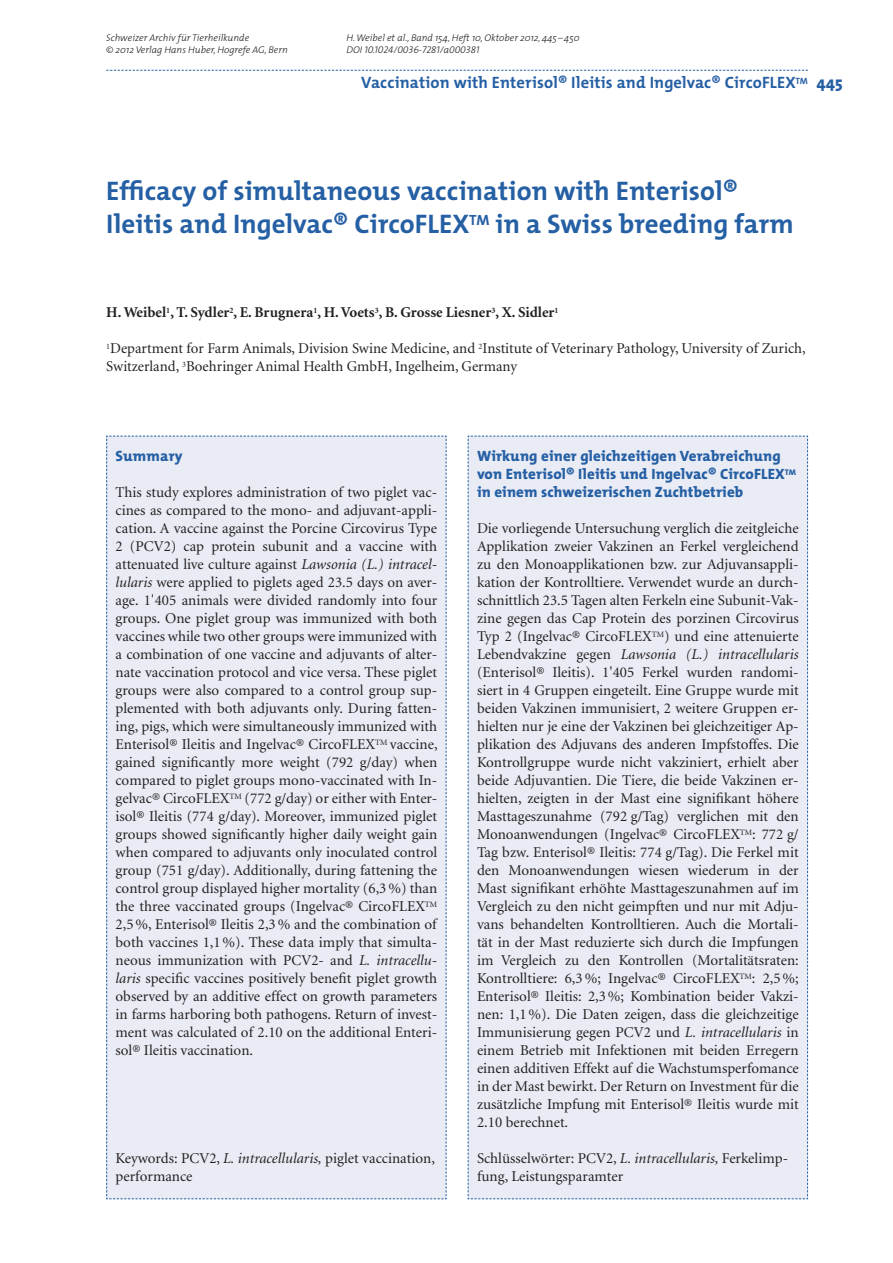
<style>
.page{position:relative;width:893px;height:1263px;background:#fff}
.page>*{position:absolute;margin:0;border:0;box-sizing:border-box;transform-origin:0 0}
.t1{font:700 27px/33px "The Mix";letter-spacing:.005em;color:#255fa4}
.t2{font:700 16.5px "The Mix";letter-spacing:.01em;color:#255fa4}
.t3{font:800 16.5px "The Mix";color:#255fa4}
.t4{font:15px/18px "Minion";color:#231f20}
.t5{font:800 15px/18px "The Mix";letter-spacing:.01em;color:#255fa4}
.t6{font:700 15px "Minion";color:#231f20}
.t7{font:italic 300 9.75px/12px "The Mix";color:#231f20}
.t8{font:italic 9.75px "The Mix Light Caps";color:#231f20}
.t9{font:700 9.15px "The Mix";color:#255fa4}
.s1{font-family:"The Mix";font-weight:300}
.s2{font-style:italic}
.s3{font-family:"Univers LT";font-stretch:condensed}
</style>
<div class="page">
<svg style="left:106px;top:70px;width:702px;height:1px"></svg>
<div style="left:106px;top:435px;width:341px;height:764px;background:#eaecf5"></div>
<div style="left:467px;top:435px;width:341px;height:764px;background:#eaecf5"></div>
<p class="t7" style="left:106px;top:33px;width:183px">Schweizer Archiv für Tierheilkunde<br>© 2012 Verlag Hans Huber, Hogrefe AG, Bern</p>
<p class="t7" style="left:347px;top:33px;width:235px">H. Weibel et al., Band 154, Heft 10, Oktober 2012, 445 – 450</p>
<p class="t8" style="left:347px;top:44px;width:134px"><span class="s1">DOI</span> 10.1024/0036-7281/<span class="s1">a</span>000381</p>
<p class="t2" style="left:361px;top:76px;width:436px">Vaccination with Enterisol® Ileitis and Ingelvac® CircoFLEX</p>
<p class="t3" style="left:816px;top:76px;width:28px">445</p>
<p class="t9" style="left:796px;top:77px;width:14px">TM</p>
<h1 class="t1" style="left:106px;top:177px;width:689px">Efficacy of simultaneous vaccination with Enterisol®<br>Ileitis and Ingelvac® CircoFLEX<sup>TM</sup> in a Swiss breeding farm</h1>
<p class="t6" style="left:106px;top:306px;width:454px">H. Weibel<sup>1</sup>, T. Sydler<sup>2</sup>, E. Brugnera<sup>1</sup>, H. Voets<sup>3</sup>, B. Grosse Liesner<sup>3</sup>, X. Sidler<sup>1</sup></p>
<p class="t4" style="left:106px;top:341px;width:701px"><sup>1</sup>Department for Farm Animals, Division Swine Medicine, and <sup>2</sup>Institute of Veterinary Pathology, University of Zurich,<br>Switzerland, <sup>3</sup>Boehringer Animal Health GmbH, Ingelheim, Germany</p>
<p class="t5" style="left:116px;top:448px;width:68px">Summary</p>
<p class="t4" style="left:116px;top:485px;width:324px;text-align:justify">This study explores administration of two piglet vac&shy;cines as compared to the mono- and adjuvant-appli&shy;cation. A vaccine against the Porcine Circovirus Type 2 (PCV2) cap protein subunit and a vaccine with attenuated live culture against <span class="s2">Lawsonia (L.) intracel&shy;lularis</span> were applied to piglets aged 23.5 days on aver&shy;age. 1<span class="s3">'</span>405 animals were divided randomly into four groups. One piglet group was immunized with both vaccines while two other groups were immunized with a combination of one vaccine and adjuvants of alter&shy;nate vaccination protocol and vice versa. These piglet groups were also compared to a control group sup&shy;plemented with both adjuvants only. During fatten&shy;ing, pigs, which were simultaneously immunized with Enterisol® Ileitis and Ingelvac® CircoFLEX<sup>TM</sup> vaccine, gained significantly more weight (792 g/day) when compared to piglet groups mono-vaccinated with In&shy;gelvac® CircoFLEX<sup>TM</sup> (772 g/day) or either with Enter&shy;isol® Ileitis (774 g/day). Moreover, immunized piglet groups showed significantly higher daily weight gain when compared to adjuvants only inoculated control group (751 g/day). Additionally, during fattening the control group displayed higher mortality (6,3 %) than the three vaccinated groups (Ingelvac® CircoFLEX<sup>TM </sup>2,5 %, Enterisol® Ileitis 2,3 % and the combination of both vaccines 1,1 %). These data imply that simulta&shy;neous immunization with PCV2- and <span class="s2">L. intracellu&shy;laris</span> specific vaccines positively benefit piglet growth observed by an additive effect on growth parameters in farms harboring both pathogens. Return of invest&shy;ment was calculated of 2.10 on the additional Enteri&shy;sol® Ileitis vaccination.</p>
<p class="t4" style="left:116px;top:1151px;width:321px">Keywords: PCV2, <span class="s2">L. intracellularis,</span> piglet vaccination, performance</p>
<p class="t5" style="left:477px;top:448px;width:320px">Wirkung einer gleichzeitigen Verabreichung von Enterisol® Ileitis und Ingelvac® CircoFLEX<sup>TM </sup>in einem schweizerischen Zuchtbetrieb</p>
<p class="t4" style="left:477px;top:521px;width:323px;text-align:justify">Die vorliegende Untersuchung verglich die zeitgleiche Applikation zweier Vakzinen an Ferkel vergleichend zu den Monoapplikationen bzw. zur Adjuvansappli&shy;kation der Kontrolltiere. Verwendet wurde an durch&shy;schnittlich 23.5 Tagen alten Ferkeln eine Subunit-Vak&shy;zine gegen das Cap Protein des porzinen Circovirus Typ 2 (Ingelvac® CircoFLEX<sup>TM</sup>) und eine attenuierte Lebendvakzine gegen <span class="s2">Lawsonia (L.) intracellularis </span>(Enterisol® Ileitis). 1'405 Ferkel wurden randomi&shy;siert in 4 Gruppen eingeteilt. Eine Gruppe wurde mit beiden Vakzinen immunisiert, 2 weitere Gruppen er&shy;hielten nur je eine der Vakzinen bei gleichzeitiger Ap&shy;plikation des Adjuvans des anderen Impfstoffes. Die Kontrollgruppe wurde nicht vakziniert, erhielt aber beide Adjuvantien. Die Tiere, die beide Vakzinen er&shy;hielten, zeigten in der Mast eine signifikant höhere Masttageszunahme (792 g/Tag) verglichen mit den Monoanwendungen (Ingelvac® CircoFLEX<sup>TM</sup>: 772 g/ Tag bzw. Enterisol® Ileitis: 774 g/Tag). Die Ferkel mit den Monoanwendungen wiesen wiederum in der Mast signifikant erhöhte Masttageszunahmen auf im Vergleich zu den nicht geimpften und nur mit Adju&shy;vans behandelten Kontrolltieren. Auch die Mortali&shy;tät in der Mast reduzierte sich durch die Impfungen im Vergleich zu den Kontrollen (Mortalitätsraten:<br>Kontrolltiere: 6,3 %; Ingelvac® CircoFLEX<sup>TM</sup>: 2,5 %; Enterisol® Ileitis: 2,3 %; Kombination beider Vakzi&shy;nen: 1,1 %). Die Daten zeigen, dass die gleichzeitige Immunisierung gegen PCV2 und <span class="s2">L. intracellularis</span> in einem Betrieb mit Infektionen mit beiden Erregern einen additiven Effekt auf die Wachstumsperfomance in der Mast bewirkt. Der Return on Investment für die zusätz liche Impfung mit Enterisol® Ileitis wurde mit 2.10 berechnet.</p>
<p class="t4" style="left:477px;top:1151px;width:313px">Schlüsselwörter: PCV2, <span class="s2">L. intracellularis,</span> Ferkelimp&shy;fung, Leistungsparamter</p>
</div>
